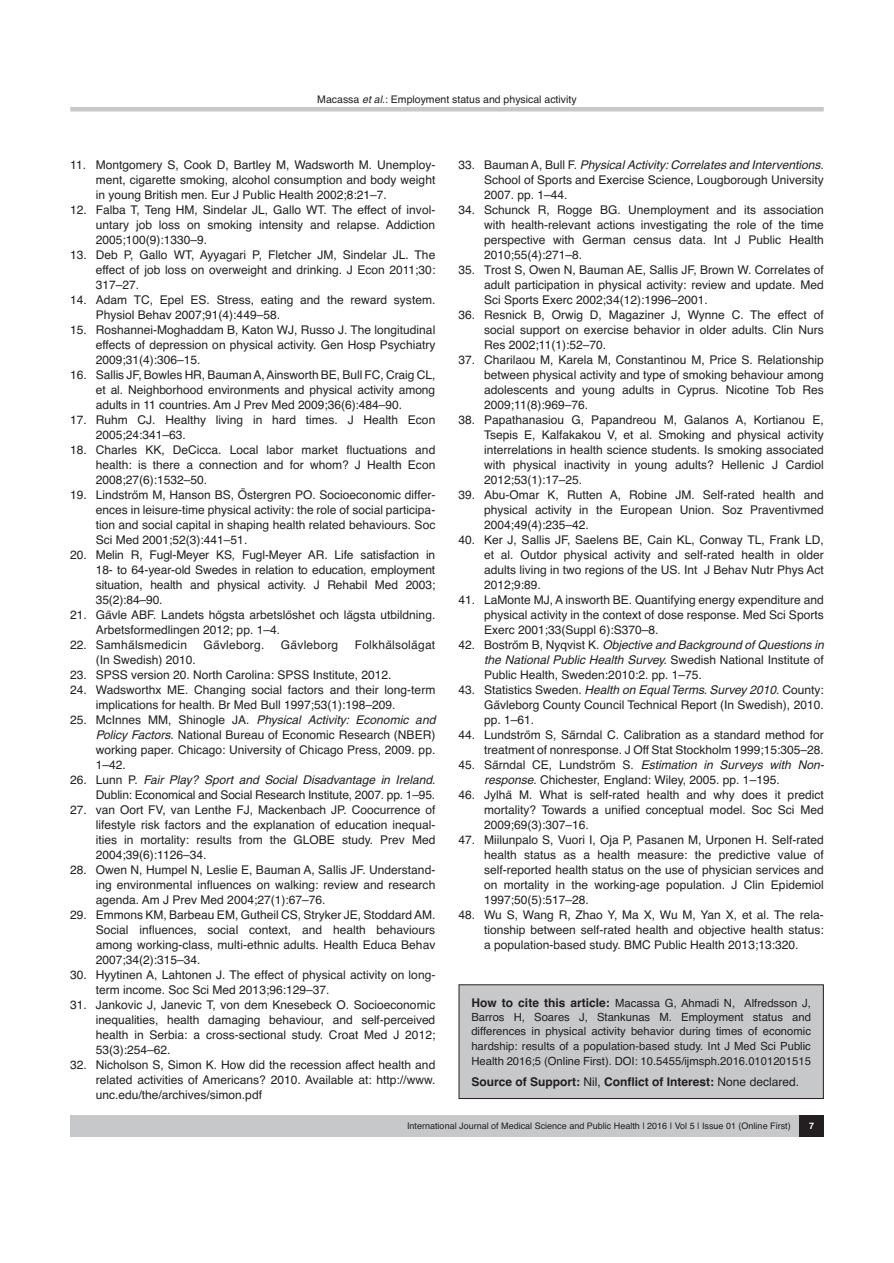
<style>
.page{position:relative;width:894px;height:1263px;background:#fff}
.page>*{position:absolute;margin:0;border:0;box-sizing:border-box;transform-origin:0 0}
.t1{font:12px/15px "Helvetica";color:#231f20;text-align:justify}
.citated_By2{font:700 12px "Helvetica";color:#231f20}
.t2{font:12px "Helvetica";letter-spacing:.02em;color:#231f20}
.citated_By{font:11.25px/14.4px "Helvetica";color:#231f20;text-align:justify}
.t3{font:10.5px "Helvetica";color:#231f20}
.t4{font:9px "Helvetica";color:#231f20}
.t5{font:700 9px "Helvetica";color:#fff}
.s1{font-style:italic}
.s2{font-weight:700;font-size:12px}
.s3{font-weight:400}
</style>
<div class="page">
<div style="left:70px;top:1115px;width:729px;height:21px;background:#c7c8ca"></div>
<div style="left:799px;top:1115px;width:24px;height:21px;background:#231f20"></div>
<hr style="left:70px;top:107px;width:753px;height:4px;background:#c7c8ca">
<div style="left:459px;top:984px;width:364px;height:114px;background:#c7c8ca"></div>
<p class="t3" style="left:317px;top:90px;width:261px">Macassa <span class="s1">et al</span>.: Employment status and physical activity</p>
<p class="t1" style="left:96px;top:157px;width:341px;text-indent:-26px">11. Montgomery S, Cook D, Bartley M, Wadsworth M. Unemploy&shy;ment, cigarette smoking, alcohol consumption and body weight in young British men. Eur J Public Health 2002;8:21–7.</p>
<p class="t1" style="left:96px;top:202px;width:341px;text-indent:-26px">12. Falba T, Teng HM, Sindelar JL, Gallo WT. The effect of invol&shy;untary job loss on smoking intensity and relapse. Addiction 2005;100(9):1330–9.</p>
<p class="t1" style="left:96px;top:247px;width:341px;text-indent:-26px">13. Deb P, Gallo WT, Ayyagari P, Fletcher JM, Sindelar JL. The effect of job loss on overweight and drinking. J Econ 2011;30:<br>317–27.</p>
<p class="t1" style="left:96px;top:292px;width:341px;text-indent:-26px">14. Adam TC, Epel ES. Stress, eating and the reward system.<br>Physiol Behav 2007;91(4):449–58.</p>
<p class="t1" style="left:96px;top:322px;width:341px;text-indent:-26px">15. Roshannei-Moghaddam B, Katon WJ, Russo J. The longitudinal effects of depression on physical activity. Gen Hosp Psychiatry 2009;31(4):306–15.</p>
<p class="t1" style="left:96px;top:367px;width:341px;text-indent:-26px">16. Sallis JF, Bowles HR, Bauman A, Ainsworth BE, Bull FC, Craig CL, et al. Neighborhood environments and physical activity among adults in 11 countries. Am J Prev Med 2009;36(6):484–90.</p>
<p class="t1" style="left:96px;top:412px;width:341px;text-indent:-26px">17. Ruhm CJ. Healthy living in hard times. J Health Econ<br>2005;24:341–63.</p>
<p class="t1" style="left:96px;top:442px;width:341px;text-indent:-26px">18. Charles KK, DeCicca. Local labor market fluctuations and health: is there a connection and for whom? J Health Econ 2008;27(6):1532–50.</p>
<p class="t1" style="left:96px;top:487px;width:341px;text-indent:-26px">19. Lindström M, Hanson BS, Östergren PO. Socioeconomic differ&shy;ences in leisure-time physical activity: the role of social participa&shy;tion and social capital in shaping health related behaviours. Soc Sci Med 2001;52(3):441–51.</p>
<p class="t1" style="left:96px;top:547px;width:341px;text-indent:-26px">20. Melin R, Fugl-Meyer KS, Fugl-Meyer AR. Life satisfaction in 18- to 64-year-old Swedes in relation to education, employment situation, health and physical activity. J Rehabil Med 2003; 35(2):84–90.</p>
<p class="t1" style="left:96px;top:607px;width:341px;text-indent:-26px">21. Gävle ABF. Landets högsta arbetslöshet och lägsta utbildning.<br>Arbetsformedlingen 2012; pp. 1–4.</p>
<p class="t2" style="left:70px;top:634px;width:118px">22. Samhälsmedicin</p>
<p class="t2" style="left:203px;top:634px;width:62px">Gävleborg.</p>
<p class="t2" style="left:281px;top:634px;width:59px">Gävleborg</p>
<p class="t2" style="left:354px;top:634px;width:82px">Folkhälsolägat</p>
<p class="t1" style="left:96px;top:652px;width:102px">(In Swedish) 2010.</p>
<p class="t1" style="left:70px;top:667px;width:322px">23. SPSS version 20. North Carolina: SPSS Institute, 2012.</p>
<p class="t1" style="left:96px;top:682px;width:341px;text-indent:-26px">24. Wadsworthx ME. Changing social factors and their long-term implications for health. Br Med Bull 1997;53(1):198–209.</p>
<p class="t1" style="left:96px;top:712px;width:341px;text-indent:-26px">25. McInnes MM, Shinogle JA. <span class="s1">Physical Activity: Economic and Policy Factors</span>. National Bureau of Economic Research (NBER) working paper. Chicago: University of Chicago Press, 2009. pp.<br>1–42.</p>
<p class="t1" style="left:70px;top:772px;width:366px;text-align:right">26. Lunn P. <span class="s1">Fair Play? Sport and Social Disadvantage in Ireland</span>.<br>Dublin: Economical and Social Research Institute, 2007. pp. 1–95.</p>
<p class="t1" style="left:96px;top:802px;width:341px;text-indent:-26px">27. van Oort FV, van Lenthe FJ, Mackenbach JP. Coocurrence of lifestyle risk factors and the explanation of education inequal&shy;ities in mortality: results from the GLOBE study. Prev Med 2004;39(6):1126–34.</p>
<p class="t1" style="left:96px;top:862px;width:341px;text-indent:-26px">28. Owen N, Humpel N, Leslie E, Bauman A, Sallis JF. Understand&shy;ing environmental influences on walking: review and research agenda. Am J Prev Med 2004;27(1):67–76.</p>
<p class="t1" style="left:96px;top:907px;width:341px;text-indent:-26px">29. Emmons KM, Barbeau EM, Gutheil CS, Stryker JE, Stoddard AM.<br>Social influences, social context, and health behaviours among working-class, multi-ethnic adults. Health Educa Behav 2007;34(2):315–34.</p>
<p class="t1" style="left:96px;top:967px;width:341px;text-indent:-26px">30. Hyytinen A, Lahtonen J. The effect of physical activity on long&shy;term income. Soc Sci Med 2013;96:129–37.</p>
<p class="t1" style="left:96px;top:997px;width:341px;text-indent:-26px">31. Jankovic J, Janevic T, von dem Knesebeck O. Socioeconomic inequalities, health damaging behaviour, and self-perceived health in Serbia: a cross-sectional study. Croat Med J 2012; 53(3):254–62.</p>
<p class="t1" style="left:96px;top:1057px;width:341px;text-indent:-26px">32. Nicholson S, Simon K. How did the recession affect health and related activities of Americans? 2010. Available at: http://www. unc.edu/the/archives/simon.pdf</p>
<p class="t1" style="left:484px;top:157px;width:341px;text-indent:-26px">33. Bauman A, Bull F. <span class="s1">Physical Activity: Correlates and Interventions</span>.<br>School of Sports and Exercise Science, Lougborough University 2007. pp. 1–44.</p>
<p class="t1" style="left:484px;top:202px;width:341px;text-indent:-26px">34. Schunck R, Rogge BG. Unemployment and its association with health-relevant actions investigating the role of the time perspective with German census data. Int J Public Health 2010;55(4):271–8.</p>
<p class="t1" style="left:484px;top:262px;width:341px;text-indent:-26px">35. Trost S, Owen N, Bauman AE, Sallis JF, Brown W. Correlates of adult participation in physical activity: review and update. Med Sci Sports Exerc 2002;34(12):1996–2001.</p>
<p class="t1" style="left:484px;top:307px;width:341px;text-indent:-26px">36. Resnick B, Orwig D, Magaziner J, Wynne C. The effect of social support on exercise behavior in older adults. Clin Nurs Res 2002;11(1):52–70.</p>
<p class="t1" style="left:484px;top:352px;width:341px;text-indent:-26px">37. Charilaou M, Karela M, Constantinou M, Price S. Relationship between physical activity and type of smoking behaviour among adolescents and young adults in Cyprus. Nicotine Tob Res 2009;11(8):969–76.</p>
<p class="t1" style="left:484px;top:412px;width:341px;text-indent:-26px">38. Papathanasiou G, Papandreou M, Galanos A, Kortianou E, Tsepis E, Kalfakakou V, et al. Smoking and physical activity interrelations in health science students. Is smoking associated with physical inactivity in young adults? Hellenic J Cardiol 2012;53(1):17–25.</p>
<p class="t1" style="left:484px;top:487px;width:341px;text-indent:-26px">39. Abu-Omar K, Rutten A, Robine JM. Self-rated health and physical activity in the European Union. Soz Praventivmed 2004;49(4):235–42.</p>
<p class="t1" style="left:484px;top:532px;width:341px;text-indent:-26px">40. Ker J, Sallis JF, Saelens BE, Cain KL, Conway TL, Frank LD, et al. Outdor physical activity and self-rated health in older adults living in two regions of the US. Int J Behav Nutr Phys Act 2012;9:89.</p>
<p class="t1" style="left:484px;top:592px;width:341px;text-indent:-26px">41. LaMonte MJ, A insworth BE. Quantifying energy expenditure and physical activity in the context of dose response. Med Sci Sports Exerc 2001;33(Suppl 6):S370–8.</p>
<p class="t1" style="left:484px;top:637px;width:341px;text-indent:-26px">42. Boström B, Nyqvist K. <span class="s1">Objective and Background of Questions in the National Public Health Survey.</span> Swedish National Institute of Public Health, Sweden:2010:2. pp. 1–75.</p>
<p class="t1" style="left:484px;top:682px;width:341px;text-indent:-26px">43. Statistics Sweden. <span class="s1">Health on Equal Terms. Survey 2010</span>. County:<br>Gävleborg County Council Technical Report (In Swedish), 2010. pp. 1–61.</p>
<p class="t1" style="left:458px;top:727px;width:366px;text-align:right">44. Lundström S, Särndal C. Calibration as a standard method for treatment of nonresponse. J Off Stat Stockholm 1999;15:305–28.</p>
<p class="t1" style="left:484px;top:757px;width:340px;text-indent:-26px">45. Särndal CE, Lundström S. <span class="s1">Estimation in Surveys with Non&shy;response</span>. Chichester, England: Wiley, 2005. pp. 1–195.</p>
<p class="t1" style="left:484px;top:787px;width:341px;text-indent:-26px">46. Jylhä M. What is self-rated health and why does it predict mortality? Towards a unified conceptual model. Soc Sci Med 2009;69(3):307–16.</p>
<p class="t1" style="left:484px;top:832px;width:341px;text-indent:-26px">47. Miilunpalo S, Vuori I, Oja P, Pasanen M, Urponen H. Self-rated health status as a health measure: the predictive value of self-reported health status on the use of physician services and on mortality in the working-age population. J Clin Epidemiol 1997;50(5):517–28.</p>
<p class="t1" style="left:484px;top:907px;width:341px;text-indent:-26px">48. Wu S, Wang R, Zhao Y, Ma X, Wu M, Yan X, et al. The rela&shy;tionship between self-rated health and objective health status: a population-based study. BMC Public Health 2013;13:320.</p>
<p class="citated_By" style="left:471px;top:995px;width:341px"><span class="s2">How to cite this article:</span> Macassa G, Ahmadi N, Alfredsson J, Barros H, Soares J, Stankunas M. Employment status and differences in physical activity behavior during times of economic hardship: results of a population-based study. Int J Med Sci Public Health 2016;5 (Online First). DOI: 10.5455/ijmsph.2016.0101201515</p>
<p class="citated_By2" style="left:471px;top:1071px;width:329px">Source of Support: <span class="s3">Nil,</span> Conflict of Interest: <span class="s3">None declared.</span></p>
<p class="t4" style="left:407px;top:1118px;width:385px">International Journal of Medical Science and Public Health | 2016 | Vol 5 | Issue 01 (Online First)</p>
<p class="t5" style="left:808px;top:1117px;width:7px">7</p>
</div>
